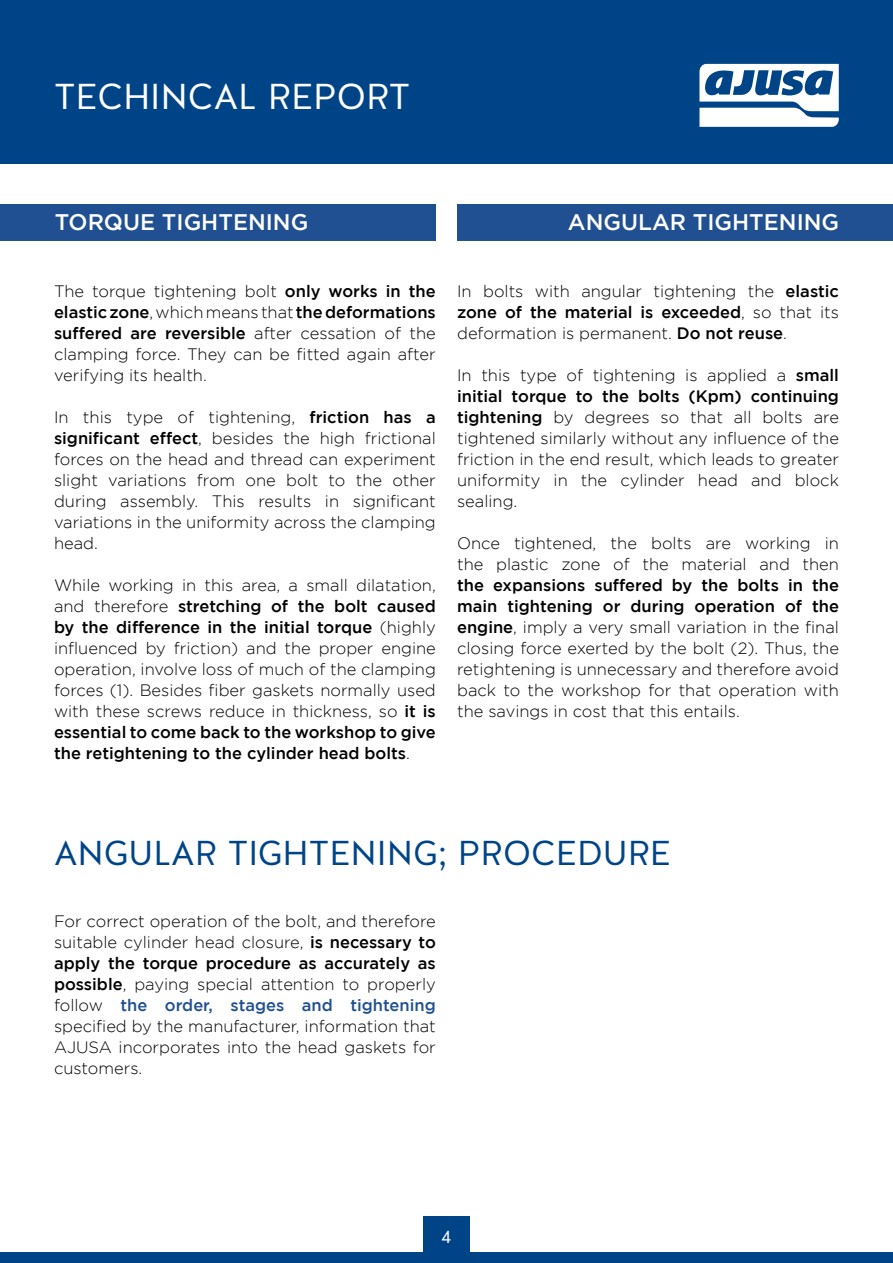
<style>
.page{position:relative;width:893px;height:1263px;background:#fff}
.page>*{position:absolute;margin:0;border:0;box-sizing:border-box;transform-origin:0 0}
.t1{font:36px "Halis GR";color:#fff}
.t2{font:34.5px "Halis GR";color:#048}
.t3{font:500 22.5px "Gotham";color:#fff}
.t4{font:18px "Halis GR";color:#fff}
.t5{font:300 16.5px/21px "Gotham";color:#000;text-align:justify}
.s1{font-weight:500}
.s2{font-weight:500;color:#205092}
</style>
<div class="page">
<div style="left:0;top:0;width:893px;height:163px;background:#048"></div>
<svg style="left:699px;top:64px;width:140px;height:63px"></svg>
<div style="left:0;top:1252px;width:893px;height:11px;background:#048"></div>
<div style="left:423px;top:1216px;width:47px;height:46px;background:#048"></div>
<div style="left:0;top:204px;width:436px;height:37px;background:#205092"></div>
<div style="left:457px;top:204px;width:436px;height:37px;background:#205092"></div>
<h1 class="t1" style="left:54px;top:73px;width:358px">TECHINCAL REPORT</h1>
<h3 class="t3" style="left:55px;top:210px;width:255px">TORQUE TIGHTENING</h3>
<h3 class="t3" style="left:568px;top:210px;width:273px">ANGULAR TIGHTENING</h3>
<p class="t5" style="left:54px;top:280px;width:383px">The torque tightening bolt <span class="s1">only works in the elastic zone</span>, which means that <span class="s1">the deformations suffered are reversible</span> after cessation of the clamping force. They can be fitted again after verifying its health.</p>
<p class="t5" style="left:54px;top:406px;width:383px">In this type of tightening, <span class="s1">friction has a significant effect</span>, besides the high frictional forces on the head and thread can experiment slight variations from one bolt to the other during assembly. This results in significant variations in the uniformity across the clamping head.</p>
<p class="t5" style="left:54px;top:574px;width:383px">While working in this area, a small dilatation, and therefore <span class="s1">stretching of the bolt caused by the difference in the initial torque</span> (highly influenced by friction) and the proper engine operation, involve loss of much of the clamping forces (1). Besides fiber gaskets normally used with these screws reduce in thickness, so <span class="s1">it is essential to come back to the workshop to give the retightening to the cylinder head bolts</span>.</p>
<p class="t5" style="left:457px;top:281px;width:383px">In bolts with angular tightening the <span class="s1">elastic zone of the material is exceeded</span>, so that its deformation is permanent. <span class="s1">Do not reuse</span>.</p>
<p class="t5" style="left:457px;top:365px;width:383px">In this type of tightening is applied a <span class="s1">small initial torque to the bolts (Kpm) continuing tightening</span> by degrees so that all bolts are tightened similarly without any influence of the friction in the end result, which leads to greater uniformity in the cylinder head and block sealing.</p>
<p class="t5" style="left:457px;top:533px;width:383px">Once tightened, the bolts are working in the plastic zone of the material and then</p>
<p class="t5" style="left:457px;top:575px;width:383px"><span class="s1">the expansions suffered by the bolts in the main tightening or during operation of the engine</span>, imply a very small variation in the final closing force exerted by the bolt (2). Thus, the retightening is unnecessary and therefore avoid back to the workshop for that operation with the savings in cost that this entails.</p>
<h2 class="t2" style="left:54px;top:830px;width:619px">ANGULAR TIGHTENING; PROCEDURE</h2>
<p class="t5" style="left:54px;top:910px;width:383px">For correct operation of the bolt, and therefore suitable cylinder head closure, <span class="s1">is necessary to apply the torque procedure as accurately as possible</span>, paying special attention to properly follow <span class="s2">the order, stages and tightening </span>specified by the manufacturer, information that AJUSA incorporates into the head gaskets for customers.</p>
<p class="t4" style="left:442px;top:1225px;width:11px">4</p>
</div>
